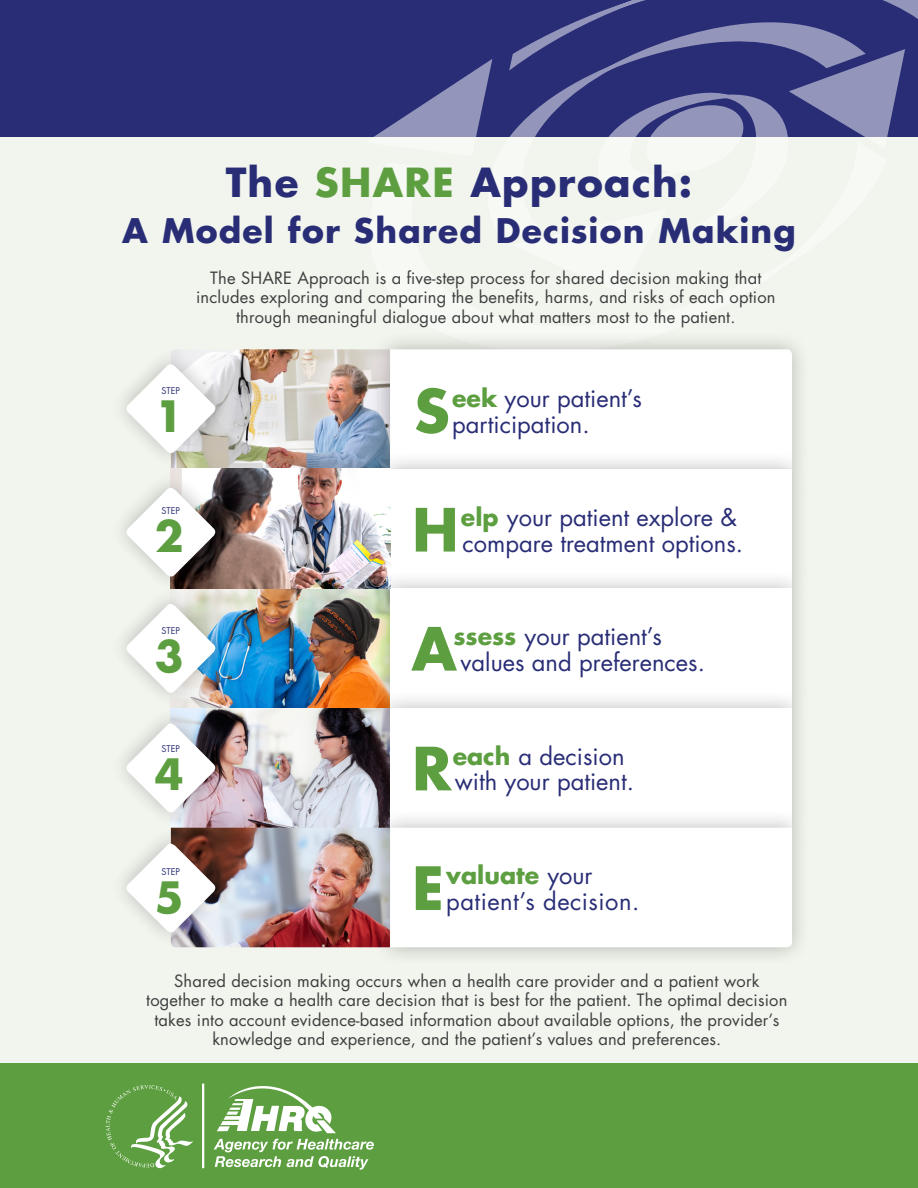
<style>
.page{position:relative;width:918px;height:1188px;background:#f1f5ed}
.page>*{position:absolute;margin:0;border:0;box-sizing:border-box;transform-origin:0 0}
.Steps-green{font:700 57.9px "Futura";color:#5d9f40}
.steps-blue{font:700 57.9px "Futura";color:#5d9f40}
.t1{font:700 42px "Futura";color:#5d9f40}
.t2{font:700 39px "Futura";letter-spacing:.035em;color:#292d76}
.t3{font:700 33px "Futura";letter-spacing:.035em;color:#292d76}
.steps-blue-2{font:23.7px/25.8px "Futura Std";color:#292d76}
.Steps-green-2{font:23.7px/25.8px "Futura Std";color:#292d76}
.Steps-green-3{font:23.7px/25.8px "Futura Std";letter-spacing:.02em;color:#292d76}
.Body_2-pager{font:16.5px/19.5px "Futura Std";letter-spacing:.01em;color:#3e3e3f;text-align:center}
.t4{font:9px "Futura Std";color:#292d76}
.s1{color:#5d9f40}
.s2{font-family:"Futura";font-weight:700;color:#5d9f40}
</style>
<div class="page">
<div style="left:0;top:0;width:918px;height:136px;background:#292d76"></div>
<div style="left:0;top:1064px;width:918px;height:124px;background:#5d9f40"></div>
<svg style="left:365px;top:0;width:553px;height:137px"></svg>
<img style="left:244px;top:349px;width:127px;height:598px">
<div style="left:371px;top:330px;width:440px;height:158px;background:#231f20;opacity:.3"></div>
<div style="left:390px;top:349px;width:402px;height:101px;background:#fff"></div>
<div style="left:371px;top:450px;width:440px;height:157px;background:#231f20;opacity:.3"></div>
<div style="left:390px;top:469px;width:402px;height:120px;background:#fff"></div>
<div style="left:371px;top:570px;width:440px;height:157px;background:#231f20;opacity:.3"></div>
<div style="left:390px;top:589px;width:402px;height:119px;background:#fff"></div>
<div style="left:371px;top:689px;width:440px;height:157px;background:#231f20;opacity:.3"></div>
<div style="left:390px;top:708px;width:402px;height:120px;background:#fff"></div>
<div style="left:371px;top:809px;width:440px;height:157px;background:#231f20;opacity:.3"></div>
<div style="left:390px;top:828px;width:402px;height:119px;background:#fff"></div>
<img style="left:122px;top:349px;width:122px;height:599px">
<svg style="left:217px;top:1086px;width:119px;height:47px"></svg>
<svg style="left:214px;top:1139px;width:160px;height:31px"></svg>
<hr style="left:202px;top:1084px;width:2px;height:84px;background:#fff">
<svg style="left:106px;top:1085px;width:87px;height:83px"></svg>
<p class="t2" style="left:226px;top:155px;width:468px">The <span class="s1">SHARE</span> Approach:</p>
<p class="t3" style="left:122px;top:207px;width:675px">A Model for Shared Decision Making</p>
<p class="Body_2-pager" style="left:196px;top:268px;width:581px">The SHARE Approach is a five-step process for shared decision making that includes exploring and comparing the benefits, harms, and risks of each option through meaningful dialogue about what matters most to the patient.</p>
<p class="t4" style="left:162px;top:385px;width:20px">STEP</p>
<p class="t1" style="left:155px;top:387px;width:30px">1</p>
<p class="Steps-green" style="left:414px;top:371px;width:37px">S</p>
<p class="Steps-green-2" style="left:452px;top:385px;width:191px"><span class="s2">eek</span> your patient’s participation.</p>
<p class="t4" style="left:162px;top:505px;width:20px">STEP</p>
<p class="t1" style="left:155px;top:507px;width:30px">2</p>
<p class="steps-blue" style="left:412px;top:490px;width:48px">H</p>
<p class="steps-blue-2" style="left:461px;top:504px;width:284px"><span class="s2">elp</span> your patient explore &amp; compare treatment options.</p>
<p class="t4" style="left:162px;top:625px;width:20px">STEP</p>
<p class="t1" style="left:155px;top:627px;width:30px">3</p>
<p class="t4" style="left:162px;top:743px;width:20px">STEP</p>
<p class="t1" style="left:155px;top:745px;width:30px">4</p>
<p class="t4" style="left:162px;top:866px;width:20px">STEP</p>
<p class="t1" style="left:155px;top:868px;width:30px">5</p>
<p class="Steps-green-2" style="left:461px;top:623px;width:246px;text-indent:-7px"><span class="s2">ssess</span> your patient’s values and preferences.</p>
<p class="Steps-green" style="left:412px;top:609px;width:47px">A</p>
<p class="steps-blue" style="left:412px;top:728px;width:41px">R</p>
<p class="steps-blue-2" style="left:453px;top:743px;width:183px"><span class="s2">each</span> a decision with your patient.</p>
<p class="Steps-green" style="left:412px;top:848px;width:33px">E</p>
<p class="Steps-green-3" style="left:446px;top:863px;width:195px"><span class="s2">valuate</span> your patient’s decision.</p>
<p class="Body_2-pager" style="left:146px;top:971px;width:643px">Shared decision making occurs when a health care provider and a patient work together to make a health care decision that is best for the patient. The optimal decision takes into account evidence-based information about available options, the provider’s knowledge and experience, and the patient’s values and preferences.</p>
</div>
